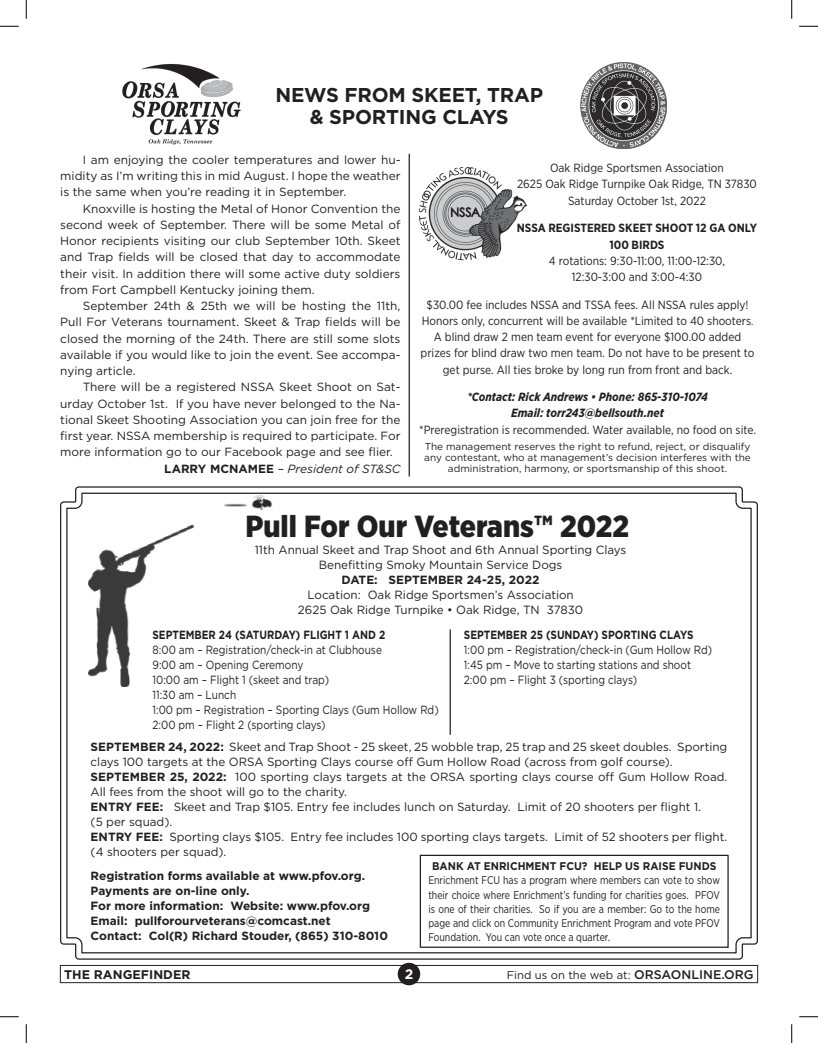
<style>
.page{position:relative;width:818px;height:1043px;background:#fff}
.page>*{position:absolute;margin:0;border:0;box-sizing:border-box;transform-origin:0 0}
.t1{font:900 30.5px "Gotham Narrow";color:#231f20}
.t2{font:700 20px "Gotham";letter-spacing:-.01em;color:#231f20}
.t3{font:700 18.62px "Gotham";color:#231f20;scale:.95 1}
.t4{font:700 13.75px "Gotham";color:#fff}
.t5{font:700 12.5px "Gotham";color:#231f20}
.t6{font:11.88px/16.2px "Gotham";color:#231f20;text-align:justify}
.t7{font:11.88px/16.2px "Gotham Narrow";color:#231f20;text-align:center}
.t8{font:11.88px "Gotham";color:#231f20;scale:.85 1}
.t9{font:700 11.88px "Gotham";color:#231f20}
.t10{font:italic 700 11.88px "Gotham Narrow";color:#231f20}
.t11{font:700 11.88px "Gotham";color:#231f20;scale:.85 1}
.t12{font:700 11.88px "Gotham Narrow";color:#231f20}
.t13{font:italic 11.88px "Gotham";color:#231f20}
.t14{font:11.25px "Gotham";color:#231f20}
.t15{font:11.12px/14.1px "Gotham Narrow";color:#231f20;text-align:justify;scale:.91 1}
.t16{font:700 11.12px "Gotham";color:#231f20;scale:.93 1}
.t17{font:10px/11.2px "Gotham";color:#231f20;text-align:center}
.s1{font-weight:700;font-style:normal}
.s2{font-size:10px}
.s3{font-weight:700}
.s4{font-weight:500;font-size:12.5px}
</style>
<div class="page">
<img style="left:408px;top:153px;width:119px;height:108px">
<div style="left:60px;top:965px;width:698px;height:18px;border:1px solid #231f20"></div>
<div style="left:397px;top:962px;width:23px;height:23px;background:#231f20;border-radius:50%"></div>
<svg style="left:60px;top:486px;width:698px;height:474px"></svg>
<svg style="left:66px;top:492px;width:686px;height:462px"></svg>
<img style="left:88px;top:495px;width:184px;height:191px">
<svg style="left:129px;top:589px;width:131px;height:74px"></svg>
<hr style="left:449px;top:629px;width:2px;height:105px;background:#231f20">
<div style="left:420px;top:854px;width:308px;height:93px;border:1px solid #231f20"></div>
<img style="left:122px;top:63px;width:119px;height:82px">
<img style="left:580px;top:62px;width:87px;height:87px">
<hr style="left:408px;top:154px;width:2px;height:322px;background:#231f20">
<svg style="left:0;top:25px;width:19px;height:2px"></svg>
<svg style="left:799px;top:25px;width:19px;height:2px"></svg>
<svg style="left:0;top:1016px;width:19px;height:1px"></svg>
<svg style="left:799px;top:1016px;width:19px;height:1px"></svg>
<svg style="left:25px;top:0;width:2px;height:19px"></svg>
<svg style="left:25px;top:1024px;width:2px;height:18px"></svg>
<svg style="left:791px;top:0;width:1px;height:19px"></svg>
<svg style="left:791px;top:1024px;width:1px;height:18px"></svg>
<p class="t2" style="left:275px;top:83px;width:269px">NEWS FROM SKEET, TRAP</p>
<p class="t2" style="left:310px;top:106px;width:200px">&amp; SPORTING CLAYS</p>
<p class="t6" style="left:60px;top:151px;width:342px;text-indent:22px">I am enjoying the cooler temperatures and lower hu&shy;midity as I’m writing this in mid August. I hope the weather is the same when you’re reading it in September.</p>
<p class="t6" style="left:60px;top:200px;width:342px;text-indent:22px">Knoxville is hosting the Metal of Honor Convention the second week of September. There will be some Metal of Honor recipients visiting our club September 10th. Skeet and Trap fields will be closed that day to accommodate their visit. In addition there will some active duty soldiers from Fort Campbell Kentucky joining them.</p>
<p class="t6" style="left:60px;top:297px;width:342px;text-indent:22px">September 24th &amp; 25th we will be hosting the 11th, Pull For Veterans tournament. Skeet &amp; Trap fields will be closed the morning of the 24th. There are still some slots available if you would like to join the event. See accompa&shy;nying article.</p>
<p class="t6" style="left:60px;top:379px;width:342px;text-indent:22px">There will be a registered NSSA Skeet Shoot on Sat&shy;urday October 1st. If you have never belonged to the Na&shy;tional Skeet Shooting Association you can join free for the first year. NSSA membership is required to participate. For more information go to our Facebook page and see flier.</p>
<p class="t13" style="left:164px;top:462px;width:238px"><span class="s1">LARRY MCNAMEE</span> – President of ST&amp;SC</p>
<p class="t7" style="left:550px;top:160px;width:175px">Oak Ridge Sportsmen Association</p>
<p class="t7" style="left:517px;top:176px;width:241px">2625 Oak Ridge Turnpike Oak Ridge, TN 37830</p>
<p class="t7" style="left:568px;top:192px;width:139px">Saturday October 1st, 2022</p>
<p class="t12" style="left:516px;top:220px;width:242px">NSSA REGISTERED SKEET SHOOT 12 GA ONLY</p>
<p class="t12" style="left:609px;top:237px;width:56px">100 BIRDS</p>
<p class="t7" style="left:549px;top:252px;width:178px">4 rotations: 9:30-11:00, 11:00-12:30,</p>
<p class="t7" style="left:571px;top:268px;width:132px">12:30-3:00 and 3:00-4:30</p>
<p class="t7" style="left:420px;top:296px;width:335px">$30.00 fee includes NSSA and TSSA fees. All NSSA rules apply!<br>Honors only, concurrent will be available *Limited to 40 shooters<span class="s2">.<br></span>A blind draw 2 men team event for everyone $100.00 added prizes for blind draw two men team. Do not have to be present to get purse. All ties broke by long run from front and back.</p>
<p class="t10" style="left:467px;top:389px;width:242px">*Contact: Rick Andrews • Phone: 865-310-1074</p>
<p class="t10" style="left:511px;top:405px;width:154px">Email: torr243@bellsouth.net</p>
<p class="t7" style="left:419px;top:421px;width:338px">*Preregistration is recommended. Water available, no food on site.</p>
<p class="t17" style="left:424px;top:440px;width:328px">The management reserves the right to refund, reject, or disqualify any contestant, who at management’s decision interferes with the administration, harmony, or sportsmanship of this shoot.</p>
<p class="t1" style="left:245px;top:506px;width:385px">Pull For Our Veterans™ 2022</p>
<p class="t6" style="left:255px;top:541px;width:373px">11th Annual Skeet and Trap Shoot and 6th Annual Sporting Clays</p>
<p class="t6" style="left:319px;top:556px;width:245px">Benefitting Smoky Mountain Service Dogs</p>
<p class="t9" style="left:341px;top:573px;width:199px">DATE: SEPTEMBER 24-25, 2022</p>
<p class="t6" style="left:307px;top:586px;width:268px">Location: Oak Ridge Sportsmen’s Association</p>
<p class="t6" style="left:298px;top:601px;width:287px">2625 Oak Ridge Turnpike • Oak Ridge, TN 37830</p>
<p class="t11" style="left:152px;top:628px;width:275px">SEPTEMBER 24 (SATURDAY) FLIGHT 1 AND 2</p>
<p class="t8" style="left:152px;top:643px;width:271px">8:00 am – Registration/check-in at Clubhouse</p>
<p class="t8" style="left:152px;top:658px;width:179px">9:00 am – Opening Ceremony</p>
<p class="t8" style="left:152px;top:673px;width:209px">10:00 am – Flight 1 (skeet and trap)</p>
<p class="t8" style="left:152px;top:688px;width:100px">11:30 am – Lunch</p>
<p class="t8" style="left:152px;top:703px;width:338px">1:00 pm – Registration – Sporting Clays (Gum Hollow Rd)</p>
<p class="t8" style="left:152px;top:718px;width:205px">2:00 pm – Flight 2 (sporting clays)</p>
<p class="t11" style="left:464px;top:628px;width:271px">SEPTEMBER 25 (SUNDAY) SPORTING CLAYS</p>
<p class="t8" style="left:464px;top:643px;width:294px">1:00 pm – Registration/check-in (Gum Hollow Rd)</p>
<p class="t8" style="left:464px;top:658px;width:269px">1:45 pm – Move to starting stations and shoot</p>
<p class="t8" style="left:464px;top:673px;width:205px">2:00 pm – Flight 3 (sporting clays)</p>
<p class="t3" style="left:133px;top:642px;width:51px">2020</p>
<p class="t6" style="left:91px;top:738px;width:638px;line-height:15px"><span class="s3">SEPTEMBER 24, 2022:</span> Skeet and Trap Shoot - 25 skeet, 25 wobble trap, 25 trap and 25 skeet doubles. Sporting clays 100 targets at the ORSA Sporting Clays course off Gum Hollow Road (across from golf course).</p>
<p class="t6" style="left:91px;top:768px;width:638px;line-height:15px"><span class="s3">SEPTEMBER 25, 2022:</span> 100 sporting clays targets at the ORSA sporting clays course off Gum Hollow Road.<br>All fees from the shoot will go to the charity.</p>
<p class="t6" style="left:91px;top:798px;width:612px"><span class="s3">ENTRY FEE:</span> Skeet and Trap $105. Entry fee includes lunch on Saturday. Limit of 20 shooters per flight 1.</p>
<p class="t6" style="left:91px;top:813px;width:83px">(5 per squad).</p>
<p class="t6" style="left:91px;top:828px;width:638px;line-height:15px"><span class="s3">ENTRY FEE:</span> Sporting clays $105. Entry fee includes 100 sporting clays targets. Limit of 52 shooters per flight. (4 shooters per squad).</p>
<p class="t9" style="left:91px;top:868px;width:276px">Registration forms available at www.pfov.org.</p>
<p class="t9" style="left:91px;top:883px;width:160px">Payments are on-line only.</p>
<p class="t9" style="left:91px;top:898px;width:281px">For more information: Website: www.pfov.org</p>
<p class="t9" style="left:91px;top:913px;width:242px">Email: pullforourveterans@comcast.net</p>
<p class="t9" style="left:91px;top:928px;width:299px">Contact: Col(R) Richard Stouder, (865) 310-8010</p>
<p class="t16" style="left:432px;top:860px;width:307px">BANK AT ENRICHMENT FCU? HELP US RAISE FUNDS</p>
<p class="t15" style="left:428px;top:873px;width:322px">Enrichment FCU has a program where members can vote to show their choice where Enrichment’s funding for charities goes. PFOV is one of their charities. So if you are a member: Go to the home page and click on Community Enrichment Program and vote PFOV Foundation. You can vote once a quarter.</p>
<p class="t5" style="left:64px;top:967px;width:128px">THE RANGEFINDER</p>
<p class="t4" style="left:404px;top:966px;width:10px">2</p>
<p class="t14" style="left:506px;top:968px;width:248px">Find us on the web at: <span class="s4">ORSAONLINE.ORG</span></p>
</div>
